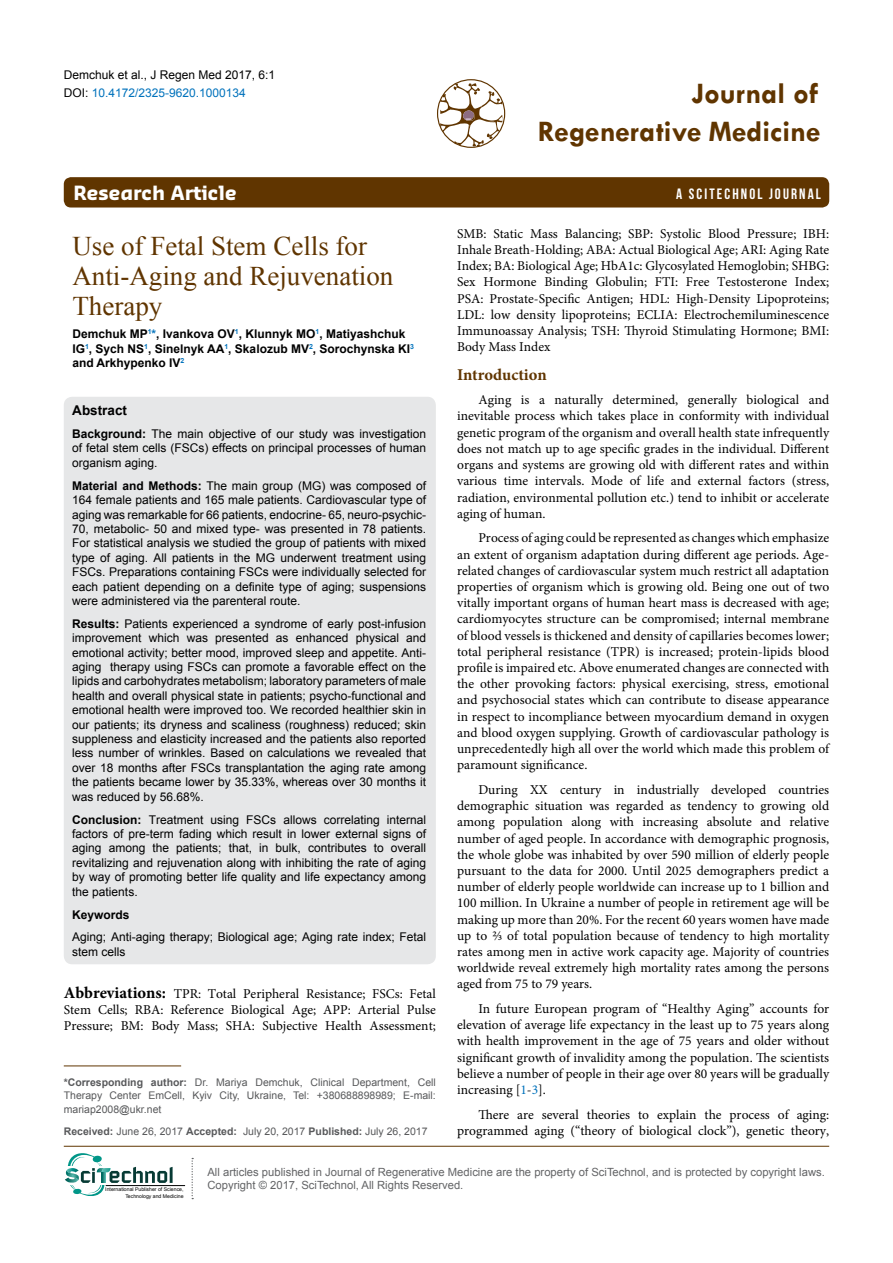
<style>
.page{position:relative;width:893px;height:1263px;background:#fff}
.page>*{position:absolute;margin:0;border:0;box-sizing:border-box;transform-origin:0 0}
.t1{font:700 30px/37.5px "Tw Cen";color:#603500;text-align:right}
.t2{font:27px/30px "Times New Roman";color:#603500}
.t3{font:700 19.2px "Sansa";color:#fff}
.t4{font:700 16.5px "Minion Pro";letter-spacing:-.005em;color:#603500}
.t5{font:15px "Bebas Neue";letter-spacing:.14em;color:#fff}
.t6{font:13.5px/16.2px "Minion Pro";color:#000;text-align:justify}
.t7{font:700 13.5px "Arial";color:#000}
.t8{font:12px/14.4px "Arial";color:#000;text-align:justify}
.t9{font:700 12px/14.4px "Arial";color:#000}
.t10{font:11.25px/13.5px "Arial";color:#636466}
.t11{font:10.5px/13.5px "Arial";color:#58595b;text-align:justify}
.t12{font:5.1px/6.1px "Arial";color:#000;text-align:right}
.s1{color:#0072bc}
.s2{font-weight:700}
.s3{font-weight:700;font-size:16.5px}
</style>
<div class="page">
<div style="left:64px;top:177px;width:765px;height:30px;background:#603500;border-radius:7px"></div>
<hr style="left:64px;top:1146px;width:765px;height:1px;background:#603500">
<svg style="left:440px;top:83px;width:63px;height:64px"></svg>
<div style="left:437px;top:79px;width:68px;height:69px;border:1px solid #603500;border-radius:50%"></div>
<hr style="left:106px;top:1185px;width:79px;height:1px;background:#000">
<svg style="left:192px;top:1158px;width:1px;height:41px"></svg>
<svg style="left:65px;top:1153px;width:108px;height:43px"></svg>
<div style="left:64px;top:397px;width:372px;height:567px;background:#e6e7e8;border-radius:9px"></div>
<hr style="left:64px;top:1065px;width:117px;height:1px;background:#603500">
<p class="t8" style="left:64px;top:66px;width:213px;line-height:18px">Demchuk et al., J Regen Med 2017, 6:1<br>DOI: <span class="s1">10.4172/2325-9620.1000134</span></p>
<h1 class="t1" style="left:538px;top:74px;width:284px">Journal of<br>Regenerative Medicine</h1>
<h3 class="t3" style="left:74px;top:181px;width:165px">Research Article</h3>
<p class="t5" style="left:676px;top:186px;width:146px">A SCITECHNOL JOURNAL</p>
<h2 class="t2" style="left:72px;top:231px;width:322px">Use of Fetal Stem Cells for<br>Anti-Aging and Rejuvenation<br>Therapy</h2>
<p class="t9" style="left:72px;top:327px;width:343px">Demchuk MP<sup>1</sup><span class="s1">*</span>, Ivankova OV<sup>1</sup>, Klunnyk MO<sup>1</sup>, Matiyashchuk<br>IG<sup>1</sup>, Sych NS<sup>1</sup>, Sinelnyk AA<sup>1</sup>, Skalozub MV<sup>2</sup>, Sorochynska KI<sup>3 </sup>and Arkhypenko IV<sup>2</sup></p>
<p class="t7" style="left:72px;top:401px;width:56px">Abstract</p>
<p class="t8" style="left:72px;top:427px;width:355px"><span class="s2">Background:</span> The main objective of our study was investigation of fetal stem cells (FSCs) effects on principal processes of human organism aging.</p>
<p class="t8" style="left:72px;top:478px;width:356px"><span class="s2">Material and Methods:</span> The main group (MG) was composed of 164 female patients and 165 male patients. Cardiovascular type of aging was remarkable for 66 patients, endocrine- 65, neuro-psychic-70, metabolic- 50 and mixed type- was presented in 78 patients.<br>For statistical analysis we studied the group of patients with mixed type of aging. All patients in the MG underwent treatment using FSCs. Preparations containing FSCs were individually selected for each patient depending on a definite type of aging; suspensions were administered via the parenteral route.</p>
<p class="t8" style="left:72px;top:616px;width:355px"><span class="s2">Results:</span> Patients experienced a syndrome of early post-infusion improvement which was presented as enhanced physical and emotional activity; better mood, improved sleep and appetite. Anti&shy;aging therapy using FSCs can promote a favorable effect on the lipids and carbohydrates metabolism; laboratory parameters of male health and overall physical state in patients; psycho-functional and emotional health were improved too. We recorded healthier skin in our patients; its dryness and scaliness (roughness) reduced; skin suppleness and elasticity increased and the patients also reported less number of wrinkles. Based on calculations we revealed that over 18 months after FSCs transplantation the aging rate among the patients became lower by 35.33%, whereas over 30 months it was reduced by 56.68%.</p>
<p class="t8" style="left:72px;top:812px;width:356px"><span class="s2">Conclusion:</span> Treatment using FSCs allows correlating internal factors of pre-term fading which result in lower external signs of aging among the patients; that, in bulk, contributes to overall revitalizing and rejuvenation along with inhibiting the rate of aging by way of promoting better life quality and life expectancy among the patients.</p>
<p class="t9" style="left:72px;top:907px;width:59px">Keywords</p>
<p class="t8" style="left:72px;top:930px;width:355px">Aging; Anti-aging therapy; Biological age; Aging rate index; Fetal stem cells</p>
<p class="t6" style="left:64px;top:985px;width:374px"><span class="s3">Abbreviations:</span> TPR: Total Peripheral Resistance; FSCs: Fetal Stem Cells; RBA: Reference Biological Age; APP: Arterial Pulse Pressure; BM: Body Mass; SHA: Subjective Health Assessment;</p>
<p class="t11" style="left:64px;top:1075px;width:374px"><span class="s2">*Corresponding author:</span> Dr. Mariya Demchuk, Clinical Department, Cell Therapy Center EmCell, Kyiv City, Ukraine, Tel: +380688898989; E-mail: mariap2008@ukr.net</p>
<p class="t11" style="left:64px;top:1124px;width:365px"><span class="s2">Received:</span> June 26, 2017 <span class="s2">Accepted:</span> July 20, 2017 <span class="s2">Published:</span> July 26, 2017</p>
<p class="t6" style="left:457px;top:225px;width:374px">SMB: Static Mass Balancing; SBP: Systolic Blood Pressure; IBH:<br>Inhale Breath-Holding; ABA: Actual Biological Age; ARI: Aging Rate Index; BA: Biological Age; HbA1с: Glycosylated Hemoglobin; SHBG:<br>Sex Hormone Binding Globulin; FTI: Free Testosterone Index; PSA: Prostate-Specific Antigen; HDL: High-Density Lipoproteins; LDL: low density lipoproteins; ECLIA: Electrochemiluminescence Immunoassay Analysis; TSH: Thyroid Stimulating Hormone; BMI:<br>Body Mass Index</p>
<p class="t4" style="left:457px;top:363px;width:91px">Introduction</p>
<p class="t6" style="left:457px;top:392px;width:374px;text-indent:21px">Aging is a naturally determined, generally biological and inevitable process which takes place in conformity with individual genetic program of the organism and overall health state infrequently does not match up to age specific grades in the individual. Different organs and systems are growing old with different rates and within various time intervals. Mode of life and external factors (stress, radiation, environmental pollution etc.) tend to inhibit or accelerate aging of human.</p>
<p class="t6" style="left:457px;top:530px;width:374px;text-indent:21px">Process of aging could be represented as changes which emphasize an extent of organism adaptation during different age periods. Age&shy;related changes of cardiovascular system much restrict all adaptation properties of organism which is growing old. Being one out of two vitally important organs of human heart mass is decreased with age; cardiomyocytes structure can be compromised; internal membrane of blood vessels is thickened and density of capillaries becomes lower; total peripheral resistance (TPR) is increased; protein-lipids blood profile is impaired etc. Above enumerated changes are connected with the other provoking factors: physical exercising, stress, emotional and psychosocial states which can contribute to disease appearance in respect to incompliance between myocardium demand in oxygen and blood oxygen supplying. Growth of cardiovascular pathology is unprecedentedly high all over the world which made this problem of paramount significance.</p>
<p class="t6" style="left:457px;top:782px;width:374px;text-indent:21px">During ХХ century in industrially developed countries demographic situation was regarded as tendency to growing old among population along with increasing absolute and relative number of aged people. In accordance with demographic prognosis, the whole globe was inhabited by over 590 million of elderly people pursuant to the data for 2000. Until 2025 demographers predict a number of elderly people worldwide can increase up to 1 billion and 100 million. In Ukraine a number of people in retirement age will be making up more than 20%. For the recent 60 years women have made up to ⅔ of total population because of tendency to high mortality rates among men in active work capacity age. Majority of countries worldwide reveal extremely high mortality rates among the persons aged from 75 to 79 years.</p>
<p class="t6" style="left:457px;top:1001px;width:374px;text-indent:21px">In future European program of “Healthy Aging” accounts for elevation of average life expectancy in the least up to 75 years along with health improvement in the age of 75 years and older without significant growth of invalidity among the population. The scientists believe a number of people in their age over 80 years will be gradually increasing [<span class="s1">1</span>-<span class="s1">3</span>].</p>
<p class="t6" style="left:457px;top:1106px;width:374px;text-align:right">There are several theories to explain the process of aging: programmed aging (“theory of biological clock”), genetic theory,</p>
<p class="t12" style="left:105px;top:1186px;width:80px">International Publisher of Science,<br>Technology and Medicine</p>
<p class="t10" style="left:207px;top:1165px;width:619px">All articles published in Journal of Regenerative Medicine are the property of SciTechnol, and is protected by copyright laws.<br>Copyright © 2017, SciTechnol, All Rights Reserved.</p>
</div>
